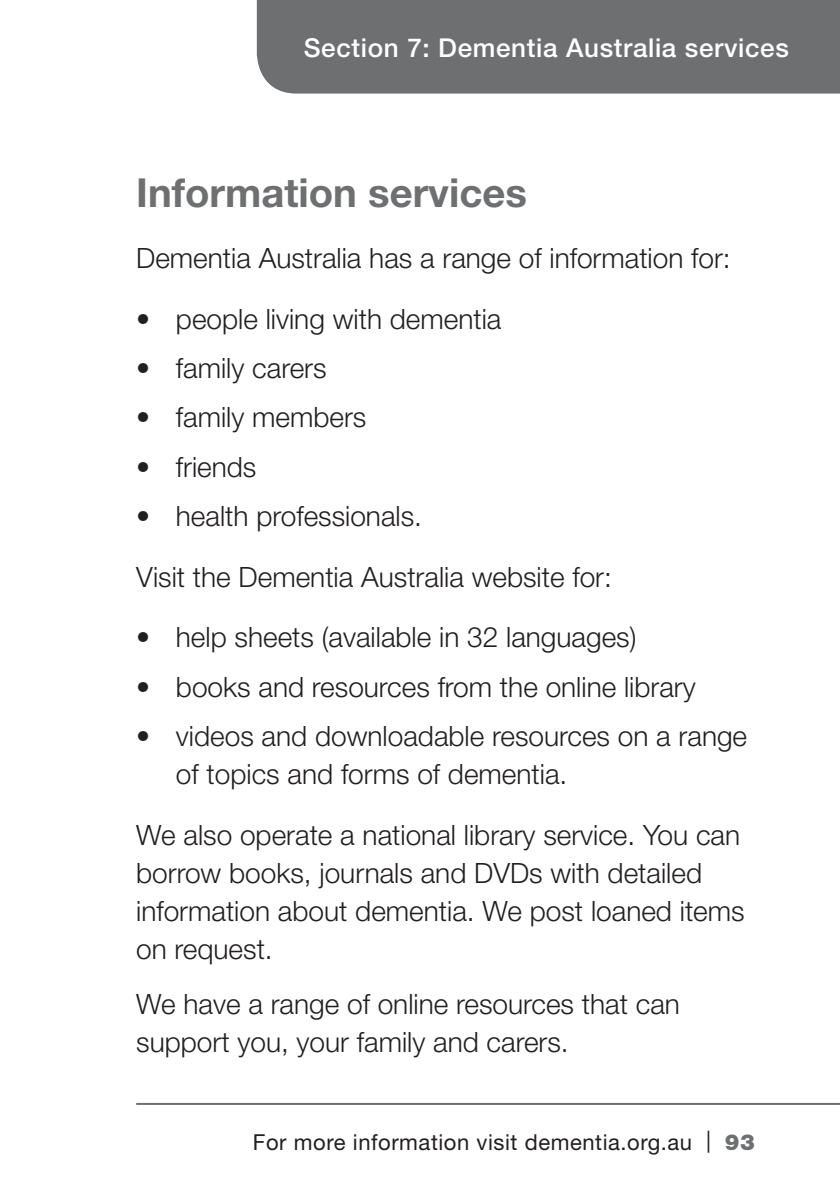
<style>
.page{position:relative;width:840px;height:1191px;background:#fff}
.page>*{position:absolute;margin:0;border:0;box-sizing:border-box;transform-origin:0 0}
.Heading_1{font:700 40px "Helvetica Neue";color:#6d6f71}
.Main_Body{font:300 28px/38px "Helvetica Neue";color:#231f20}
.Main_Body-2{font:500 26px "Helvetica Neue";letter-spacing:.025em;color:#fff}
.t1{font:22px "Helvetica Neue";letter-spacing:.025em;color:#231f20}
.s1{font-weight:900;color:#6d6f71}
</style>
<div class="page">
<hr style="left:136px;top:1103px;width:703px;height:2px;background:#6d6f71">
<div style="left:257px;top:0;width:582px;height:94px;background:#6d6f71"></div>
<p class="Main_Body-2" style="left:303px;top:32px;width:486px">Section 7: Dementia Australia services</p>
<p class="Heading_1" style="left:136px;top:168px;width:392px">Information services</p>
<p class="Main_Body" style="left:136px;top:238px;width:595px">Dementia Australia has a range of information for:</p>
<p class="Main_Body" style="left:136px;top:299px;width:366px">• people living with dementia</p>
<p class="Main_Body" style="left:136px;top:348px;width:192px">• family carers</p>
<p class="Main_Body" style="left:136px;top:398px;width:231px">• family members</p>
<p class="Main_Body" style="left:136px;top:447px;width:122px">• friends</p>
<p class="Main_Body" style="left:136px;top:496px;width:287px">• health professionals.</p>
<p class="Main_Body" style="left:136px;top:557px;width:477px">Visit the Dementia Australia website for:</p>
<p class="Main_Body" style="left:136px;top:618px;width:501px">• help sheets (available in 32 languages)</p>
<p class="Main_Body" style="left:136px;top:667px;width:560px">• books and resources from the online library</p>
<p class="Main_Body" style="left:176px;top:716px;width:572px;text-indent:-40px">• videos and downloadable resources on a range of topics and forms of dementia.</p>
<p class="Main_Body" style="left:136px;top:815px;width:609px">We also operate a national library service. You can borrow books, journals and DVDs with detailed information about dementia. We post loaned items on request.</p>
<p class="Main_Body" style="left:136px;top:984px;width:545px">We have a range of online resources that can support you, your family and carers.</p>
<p class="t1" style="left:253px;top:1129px;width:503px">For more information visit dementia.org.au | <span class="s1">93</span></p>
</div>
